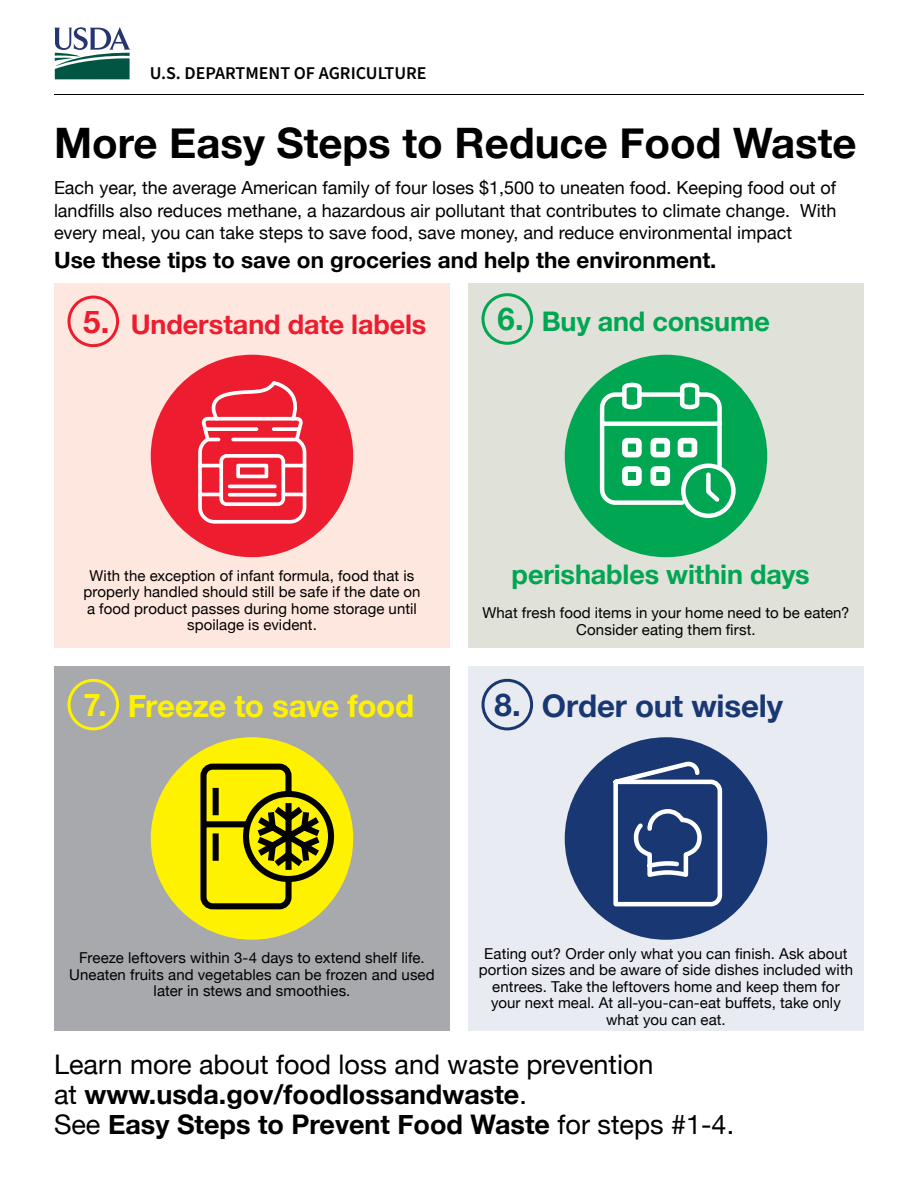
<style>
.page{position:relative;width:918px;height:1188px;background:#fff}
.page>*{position:absolute;margin:0;border:0;box-sizing:border-box;transform-origin:0 0}
.t1{font:700 42px "Helvetica Neue";color:#000}
.t2{font:700 31.2px "Helvetica Neue";letter-spacing:-.015em;color:#fff200}
.t3{font:700 31.2px "Helvetica Neue";letter-spacing:-.005em;color:#193773}
.t4{font:27px/30px "Helvetica Neue";color:#000}
.t5{font:700 27px "Helvetica Neue";letter-spacing:-.005em;color:#00a651}
.t6{font:700 27px "Helvetica Neue";letter-spacing:-.005em;color:#ed1c2e}
.t7{font:700 22.5px "Helvetica Neue";color:#000}
.t8{font:18px/22.5px "Helvetica Neue";color:#000;text-align:justify}
.t9{font:600 18px "Source Sans Pro";color:#000}
.t10{font:15px/16.5px "Helvetica Neue";letter-spacing:.005em;color:#000;text-align:center}
.s1{font-size:31.2px}
.s2{font-weight:700}
</style>
<div class="page">
<div style="left:54px;top:284px;width:396px;height:364px;background:#fee7de"></div>
<div style="left:151px;top:355px;width:202px;height:202px;background:#ed1c2e;border-radius:50%"></div>
<svg style="left:54px;top:27px;width:77px;height:52px"></svg>
<hr style="left:54px;top:94px;width:810px;height:1px;background:#000">
<div style="left:68px;top:296px;width:51px;height:51px;border:3px solid #ed1c2e;border-radius:50%"></div>
<div style="left:468px;top:666px;width:396px;height:364px;background:#e8ebf1"></div>
<div style="left:54px;top:666px;width:396px;height:364px;background:#a7a9ac"></div>
<div style="left:468px;top:284px;width:396px;height:364px;background:#e0e1d9"></div>
<div style="left:565px;top:355px;width:202px;height:202px;background:#00a651;border-radius:50%"></div>
<div style="left:565px;top:737px;width:202px;height:203px;background:#193773;border-radius:50%"></div>
<div style="left:151px;top:737px;width:202px;height:203px;background:#fff200;border-radius:50%"></div>
<div style="left:482px;top:293px;width:51px;height:52px;border:3px solid #00a651;border-radius:50%"></div>
<div style="left:68px;top:679px;width:51px;height:51px;border:3px solid #fff200;border-radius:50%"></div>
<div style="left:482px;top:679px;width:51px;height:51px;border:3px solid #193773;border-radius:50%"></div>
<svg style="left:198px;top:381px;width:108px;height:143px"></svg>
<hr style="left:228px;top:485px;width:49px;height:3px;background:#fff;border-radius:2px">
<svg style="left:228px;top:493px;width:49px;height:4px"></svg>
<svg style="left:613px;top:761px;width:110px;height:146px"></svg>
<svg style="left:200px;top:761px;width:137px;height:151px"></svg>
<svg style="left:599px;top:384px;width:139px;height:134px"></svg>
<p class="t9" style="left:150px;top:61px;width:278px">U.S. DEPARTMENT OF AGRICULTURE</p>
<h1 class="t1" style="left:54px;top:110px;width:804px">More Easy Steps to Reduce Food Waste</h1>
<p class="t8" style="left:54px;top:178px;width:784px">Each year, the average American family of four loses $1,500 to uneaten food. Keeping food out of landfills also reduces methane, a hazardous air pollutant that contributes to climate change. With every meal, you can take steps to save food, save money, and reduce environmental impact</p>
<h3 class="t7" style="left:54px;top:243px;width:664px">Use these tips to save on groceries and help the environment.</h3>
<h3 class="t6" style="left:83px;top:303px;width:345px"><span class="s1">5.</span> Understand date labels</h3>
<h3 class="t5" style="left:498px;top:300px;width:274px"><span class="s1">6.</span> Buy and consume</h3>
<p class="t10" style="left:83px;top:568px;width:339px">With the exception of infant formula, food that is properly handled should still be safe if the date on a food product passes during home storage until spoilage is evident.</p>
<h3 class="t5" style="left:512px;top:554px;width:300px">perishables within days</h3>
<p class="t10" style="left:483px;top:606px;width:368px">What fresh food items in your home need to be eaten?<br>Consider eating them first.</p>
<h2 class="t2" style="left:84px;top:681px;width:332px">7. Freeze to save food</h2>
<h2 class="t3" style="left:494px;top:681px;width:290px">8. Order out wisely</h2>
<p class="t10" style="left:69px;top:951px;width:367px">Freeze leftovers within 3-4 days to extend shelf life.<br>Uneaten fruits and vegetables can be frozen and used later in stews and smoothies.</p>
<p class="t10" style="left:479px;top:946px;width:376px">Eating out? Order only what you can finish. Ask about portion sizes and be aware of side dishes included with entrees. Take the leftovers home and keep them for your next meal. At all-you-can-eat buffets, take only what you can eat.</p>
<h3 class="t4" style="left:54px;top:1051px;width:682px">Learn more about food loss and waste prevention<br>at <span class="s2">www.usda.gov/foodlossandwaste</span>.<br>See <span class="s2">Easy Steps to Prevent Food Waste</span> for steps #1-4.</h3>
</div>
